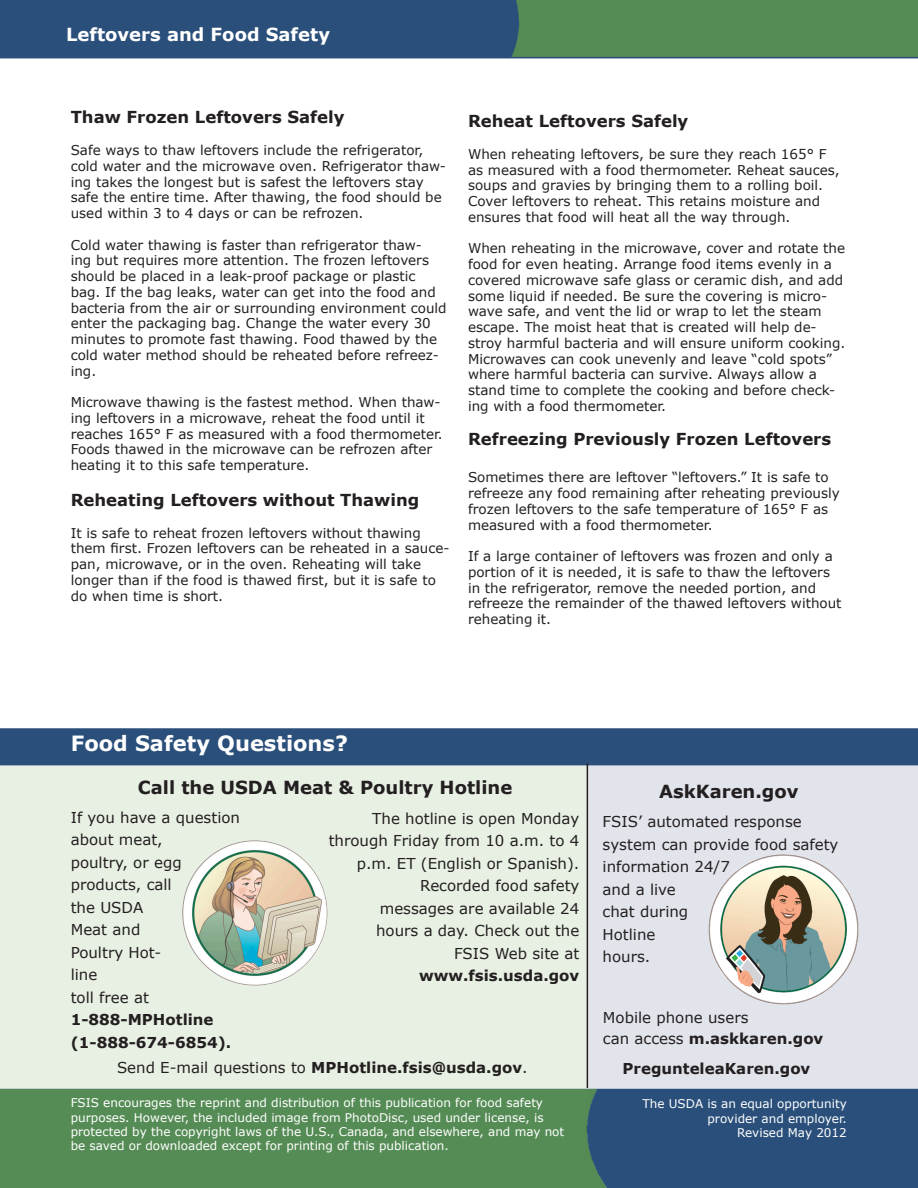
<style>
.page{position:relative;width:918px;height:1188px;background:#fff}
.page>*{position:absolute;margin:0;border:0;box-sizing:border-box;transform-origin:0 0}
.t1{font:700 21px "Verdana";color:#fff}
.t2{font:700 18px "Verdana";color:#231f20}
.t3{font:700 18px "Verdana";color:#fff}
.t4{font:700 16.5px "Verdana";color:#231f20}
.t5{font:15px/22.5px "Verdana";color:#231f20}
.t6{font:700 15px "Verdana";color:#231f20}
.t7{font:13.5px/15.8px "Verdana";color:#231f20}
.t8{font:12px/14.4px "Verdana";color:#fff}
.s1{font-weight:400}
</style>
<div class="page">
<svg style="left:0;top:765px;width:588px;height:324px;background:#e4ecdf"></svg>
<div style="left:588px;top:765px;width:330px;height:324px;background:#e2e4eb"></div>
<div style="left:0;top:728px;width:918px;height:37px;background:#2a4f7a"></div>
<hr style="left:587px;top:763px;width:1px;height:325px;background:#231f20">
<div style="left:607px;top:1089px;width:311px;height:99px;background:#2a4f7a"></div>
<div style="left:0;top:1089px;width:607px;height:99px;background:#558c55"></div>
<div style="left:0;top:0;width:918px;height:58px;background:#2a4f7a"></div>
<div style="left:512px;top:0;width:406px;height:57px;background:#558c55"></div>
<img style="left:708px;top:855px;width:151px;height:150px">
<img style="left:188px;top:840px;width:62px;height:45px">
<p class="t3" style="left:66px;top:23px;width:266px">Leftovers and Food Safety</p>
<p class="t4" style="left:71px;top:107px;width:275px">Thaw Frozen Leftovers Safely</p>
<p class="t7" style="left:71px;top:142px;width:377px">Safe ways to thaw leftovers include the refrigerator, cold water and the microwave oven. Refrigerator thaw&shy;ing takes the longest but is safest the leftovers stay safe the entire time. After thawing, the food should be used within 3 to 4 days or can be refrozen.</p>
<p class="t7" style="left:71px;top:236px;width:378px">Cold water thawing is faster than refrigerator thaw-<br>ing but requires more attention. The frozen leftovers should be placed in a leak-proof package or plastic bag. If the bag leaks, water can get into the food and bacteria from the air or surrounding environment could enter the packaging bag. Change the water every 30 minutes to promote fast thawing. Food thawed by the cold water method should be reheated before refreez&shy;ing.</p>
<p class="t7" style="left:71px;top:394px;width:374px">Microwave thawing is the fastest method. When thaw&shy;ing leftovers in a microwave, reheat the food until it reaches 165° F as measured with a food thermometer.<br>Foods thawed in the microwave can be refrozen after heating it to this safe temperature.</p>
<p class="t4" style="left:71px;top:489px;width:350px">Reheating Leftovers without Thawing</p>
<p class="t7" style="left:71px;top:524px;width:380px">It is safe to reheat frozen leftovers without thawing them first. Frozen leftovers can be reheated in a sauce&shy;pan, microwave, or in the oven. Reheating will take longer than if the food is thawed first, but it is safe to do when time is short.</p>
<p class="t4" style="left:468px;top:110px;width:222px">Reheat Leftovers Safely</p>
<p class="t7" style="left:468px;top:146px;width:373px">When reheating leftovers, be sure they reach 165° F as measured with a food thermometer. Reheat sauces, soups and gravies by bringing them to a rolling boil.<br>Cover leftovers to reheat. This retains moisture and ensures that food will heat all the way through.</p>
<p class="t7" style="left:468px;top:240px;width:379px">When reheating in the microwave, cover and rotate the food for even heating. Arrange food items evenly in a covered microwave safe glass or ceramic dish, and add some liquid if needed. Be sure the covering is micro&shy;wave safe, and vent the lid or wrap to let the steam escape. The moist heat that is created will help de&shy;stroy harmful bacteria and will ensure uniform cooking.<br>Microwaves can cook unevenly and leave “cold spots” where harmful bacteria can survive. Always allow a stand time to complete the cooking and before check&shy;ing with a food thermometer.</p>
<p class="t4" style="left:468px;top:429px;width:365px">Refreezing Previously Frozen Leftovers</p>
<p class="t7" style="left:468px;top:469px;width:373px">Sometimes there are leftover “leftovers.” It is safe to refreeze any food remaining after reheating previously frozen leftovers to the safe temperature of 165° F as measured with a food thermometer.</p>
<p class="t7" style="left:468px;top:548px;width:375px">If a large container of leftovers was frozen and only a portion of it is needed, it is safe to thaw the leftovers in the refrigerator, remove the needed portion, and refreeze the remainder of the thawed leftovers without reheating it.</p>
<p class="t1" style="left:71px;top:730px;width:279px">Food Safety Questions?</p>
<p class="t2" style="left:138px;top:776px;width:376px">Call the USDA Meat &amp; Poultry Hotline</p>
<p class="t5" style="left:71px;top:805px;width:171px">If you have a question</p>
<p class="t5" style="left:71px;top:828px;width:113px">about meat, poultry, or egg products, call the USDA<br>Meat and<br>Poultry Hot&shy;line</p>
<p class="t5" style="left:71px;top:985px;width:80px">toll free at</p>
<p class="t6" style="left:71px;top:1010px;width:144px">1-888-MPHotline</p>
<p class="t6" style="left:71px;top:1033px;width:162px">(1-888-674-6854).</p>
<p class="t5" style="left:329px;top:807px;width:252px;text-align:right">The hotline is open Monday through Friday from 10 a.m. to 4 p.m. ET (English or Spanish).</p>
<p class="t5" style="left:420px;top:874px;width:161px">Recorded food safety</p>
<p class="t5" style="left:376px;top:897px;width:205px">messages are available 24 hours a day. Check out the</p>
<p class="t5" style="left:454px;top:942px;width:127px">FSIS Web site at</p>
<p class="t6" style="left:419px;top:966px;width:162px">www.fsis.usda.gov</p>
<p class="t6" style="left:117px;top:1058px;width:412px"><span class="s1">Send E-mail questions to</span> MPHotline.fsis@usda.gov<span class="s1">.</span></p>
<p class="t8" style="left:71px;top:1095px;width:495px">FSIS encourages the reprint and distribution of this publication for food safety purposes. However, the included image from PhotoDisc, used under license, is protected by the copyright laws of the U.S., Canada, and elsewhere, and may not be saved or downloaded except for printing of this publication.</p>
<p class="t2" style="left:659px;top:780px;width:141px">AskKaren.gov</p>
<p class="t5" style="left:603px;top:810px;width:201px">FSIS’ automated response</p>
<p class="t5" style="left:603px;top:833px;width:237px">system can provide food safety</p>
<p class="t5" style="left:603px;top:855px;width:129px">information 24/7</p>
<p class="t5" style="left:603px;top:878px;width:75px">and a live</p>
<p class="t5" style="left:603px;top:900px;width:87px">chat during</p>
<p class="t5" style="left:603px;top:923px;width:54px">Hotline</p>
<p class="t5" style="left:603px;top:945px;width:49px">hours.</p>
<p class="t5" style="left:603px;top:1005px;width:147px">Mobile phone users</p>
<p class="t6" style="left:603px;top:1029px;width:222px"><span class="s1">can access</span> m.askkaren.gov</p>
<p class="t6" style="left:623px;top:1059px;width:189px">PregunteleaKaren.gov</p>
<p class="t8" style="left:643px;top:1096px;width:206px">The USDA is an equal opportunity</p>
<p class="t8" style="left:708px;top:1111px;width:141px">provider and employer.</p>
<p class="t8" style="left:737px;top:1125px;width:111px">Revised May 2012</p>
</div>
